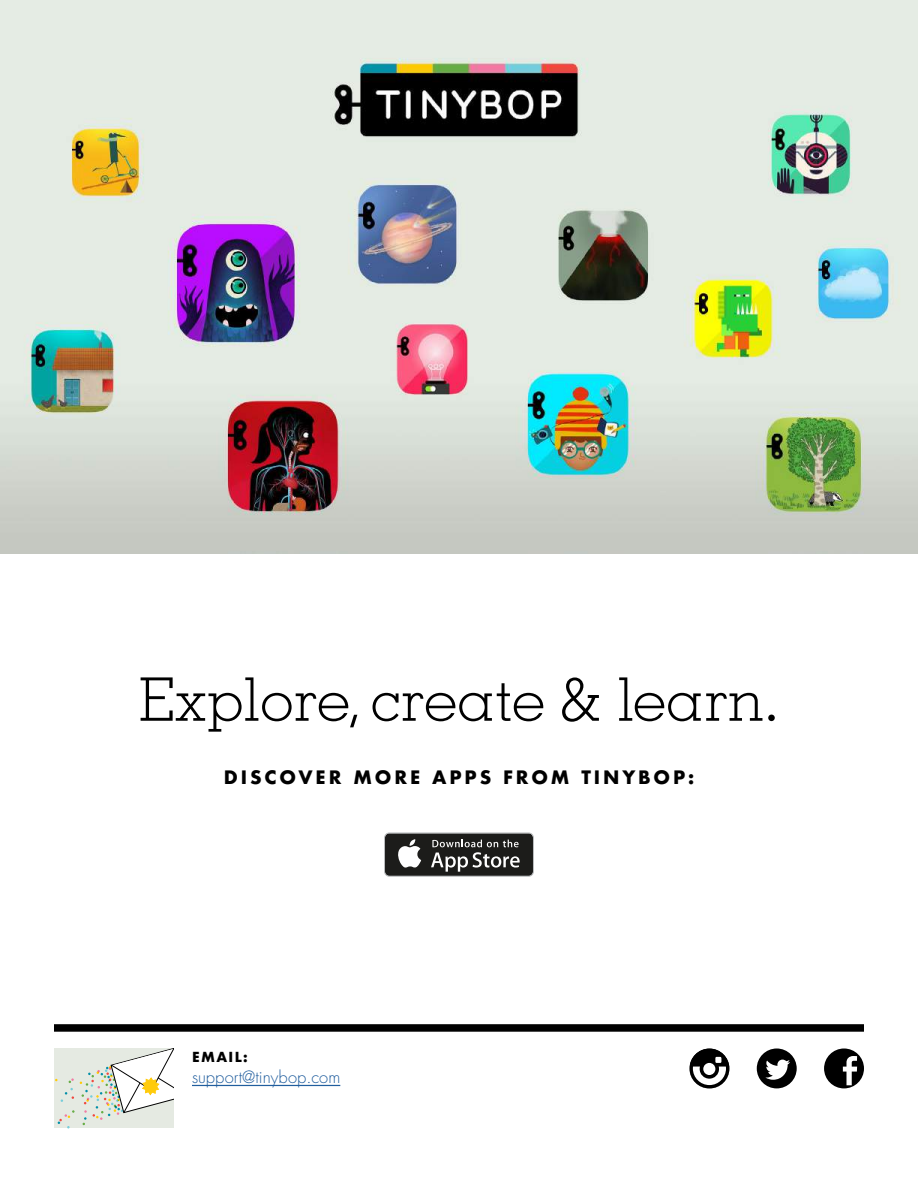
<style>
.page{position:relative;width:918px;height:1188px;background:#fff}
.page>*{position:absolute;margin:0;border:0;box-sizing:border-box;transform-origin:0 0}
.t1{font:300 60px "Memphis LTCYR";color:#000}
.t2{font:700 18px "Futura";letter-spacing:.16em;color:#000}
.t3{font:300 16.5px "Futura";color:#215e9e}
.t4{font:700 13.5px "Futura";letter-spacing:.1em;color:#000}
</style>
<div class="page">
<img style="left:0;top:0;width:918px;height:553px">
<svg style="left:384px;top:832px;width:150px;height:45px;background:#4e4e4d"></svg>
<div style="left:54px;top:1024px;width:810px;height:8px;background:#000"></div>
<svg style="left:55px;top:1048px;width:119px;height:80px"></svg>
<hr style="left:192px;top:1085px;width:148px;height:1px;background:#215e9e">
<div style="left:757px;top:1048px;width:40px;height:40px;background:#000;border-radius:50%"></div>
<svg style="left:765px;top:1060px;width:25px;height:20px"></svg>
<div style="left:824px;top:1048px;width:40px;height:40px;background:#000;border-radius:50%"></div>
<svg style="left:843px;top:1056px;width:14px;height:29px"></svg>
<svg style="left:689px;top:1048px;width:40px;height:41px"></svg>
<h1 class="t1" style="left:139px;top:663px;width:642px">Explore, create &amp; learn.</h1>
<p class="t2" style="left:224px;top:764px;width:472px">DISCOVER MORE APPS FROM TINYBOP:</p>
<p class="t4" style="left:192px;top:1047px;width:57px">EMAIL:</p>
<p class="t3" style="left:192px;top:1066px;width:150px">support@tinybop.com</p>
</div>
